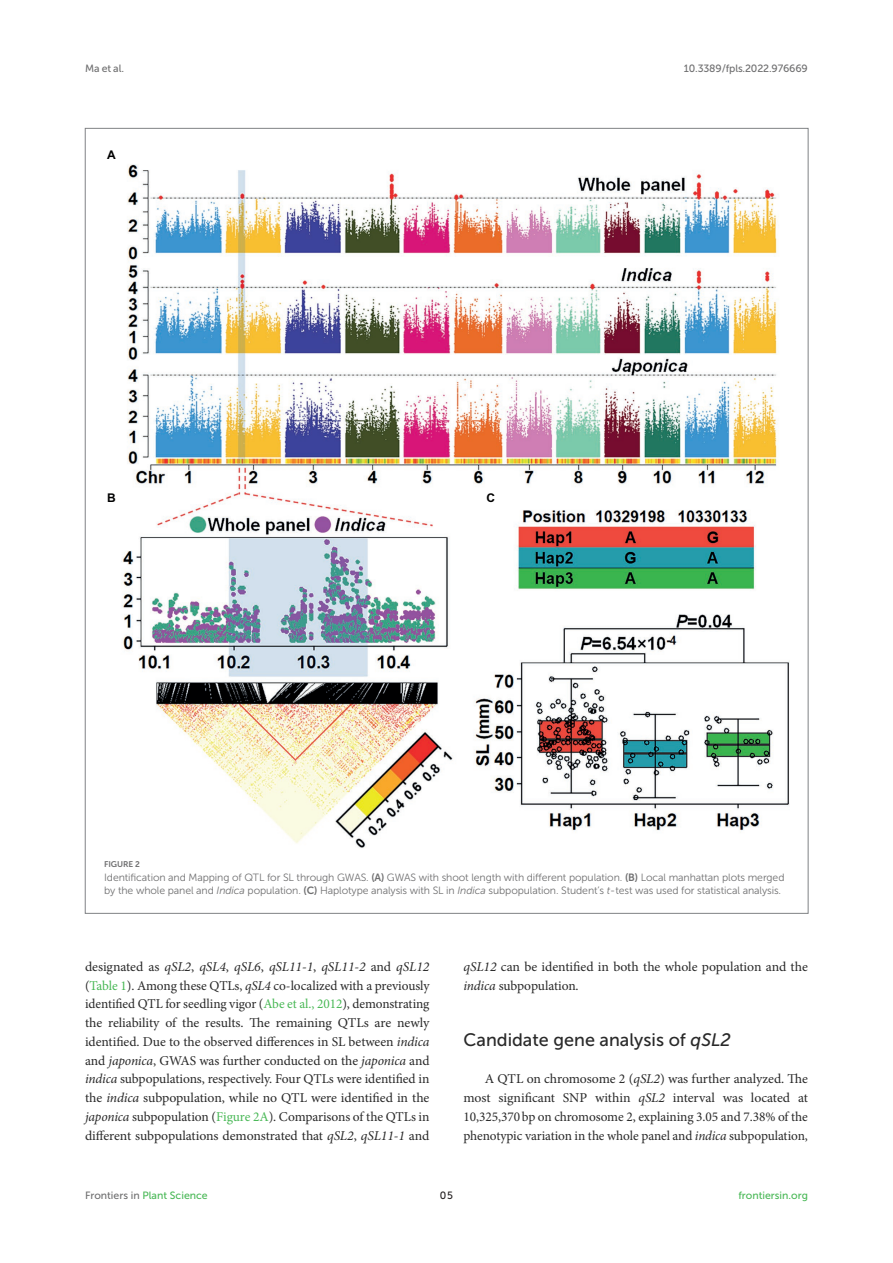
<style>
.page{position:relative;width:893px;height:1263px;background:#fff}
.page>*{position:absolute;margin:0;border:0;box-sizing:border-box;transform-origin:0 0}
.HEAD_2{font:18px "Museo Sans 500";color:#292929}
.TEXT{font:13.5px/18.8px "Minion Pro";letter-spacing:-.005em;color:#292929;text-align:justify}
.TEXT_FLUSH{font:13.5px/18.8px "Minion Pro";letter-spacing:-.01em;color:#292929;text-align:justify}
.t1{font:700 12px "Arial";color:#000001}
.FIG_LEG{font:10.5px/13.5px "Museo Sans 300";letter-spacing:-.01em;color:#6f6f70}
.t2{font:10.5px "Museo Sans 500";color:#49b856}
.t3{font:10.5px "Museo Sans 500";letter-spacing:-.015em;color:#6f6f70}
.t4{font:10.5px "Museo Sans 500";color:#231f20}
.FIG_HD{font:8.25px "Museo Sans 700";letter-spacing:-.01em;color:#6f6f70}
.s1{font-family:"Museo Sans 700"}
.s2{font-style:italic}
.s3{color:#49b856}
.s4{color:#6f6f70}
</style>
<div class="page">
<img style="left:121px;top:164px;width:668px;height:684px">
<p class="t3" style="left:85px;top:63px;width:40px">Ma et al.</p>
<p class="t3" style="left:684px;top:63px;width:125px">10.3389/fpls.2022.976669</p>
<p class="t1" style="left:107px;top:146px;width:10px">A</p>
<p class="t1" style="left:107px;top:490px;width:10px">B</p>
<p class="t1" style="left:487px;top:490px;width:10px">C</p>
<p class="FIG_HD" style="left:104px;top:860px;width:37px">FIGURE 2</p>
<p class="FIG_LEG" style="left:104px;top:871px;width:682px">Identification and Mapping of QTL for SL through GWAS. <span class="s1">(A)</span> GWAS with shoot length with different population. <span class="s1">(B)</span> Local manhattan plots merged by the whole panel and <span class="s2">Indica</span> population. <span class="s1">(C)</span> Haplotype analysis with SL in <span class="s2">Indica</span> subpopulation. Student’s <span class="s2">t</span>-test was used for statistical analysis.</p>
<p class="TEXT" style="left:85px;top:957px;width:346px">designated as <span class="s2">qSL2</span>, <span class="s2">qSL4</span>, <span class="s2">qSL6</span>, <span class="s2">qSL11-1</span>, <span class="s2">qSL11-2</span> and <span class="s2">qSL12 </span>(<span class="s3">Table 1</span>). Among these QTLs, <span class="s2">qSL4</span> co-localized with a previously identified QTL for seedling vigor (<span class="s3">Abe et al., 2012</span>), demonstrating the reliability of the results. The remaining QTLs are newly identified. Due to the observed differences in SL between <span class="s2">indica </span>and <span class="s2">japonica</span>, GWAS was further conducted on the <span class="s2">japonica</span> and <span class="s2">indica</span> subpopulations, respectively. Four QTLs were identified in the <span class="s2">indica</span> subpopulation, while no QTL were identified in the <span class="s2">japonica</span> subpopulation (<span class="s3">Figure 2A</span>). Comparisons of the QTLs in different subpopulations demonstrated that <span class="s2">qSL2</span>, <span class="s2">qSL11-1</span> and</p>
<p class="TEXT" style="left:463px;top:957px;width:346px"><span class="s2">qSL12</span> can be identified in both the whole population and the <span class="s2">indica</span> subpopulation.</p>
<p class="HEAD_2" style="left:463px;top:1030px;width:269px">Candidate gene analysis of <span class="s2">qSL2</span></p>
<p class="TEXT_FLUSH" style="left:463px;top:1070px;width:346px;text-indent:21px">A QTL on chromosome 2 (<span class="s2">qSL2</span>) was further analyzed. The most significant SNP within <span class="s2">qSL2</span> interval was located at 10,325,370bp on chromosome 2, explaining 3.05 and 7.38% of the phenotypic variation in the whole panel and <span class="s2">indica</span> subpopulation,</p>
<p class="t2" style="left:85px;top:1190px;width:124px"><span class="s4">Frontiers in</span> Plant Science</p>
<p class="t4" style="left:440px;top:1190px;width:14px">05</p>
<p class="t2" style="left:738px;top:1190px;width:71px">frontiersin.org</p>
</div>
